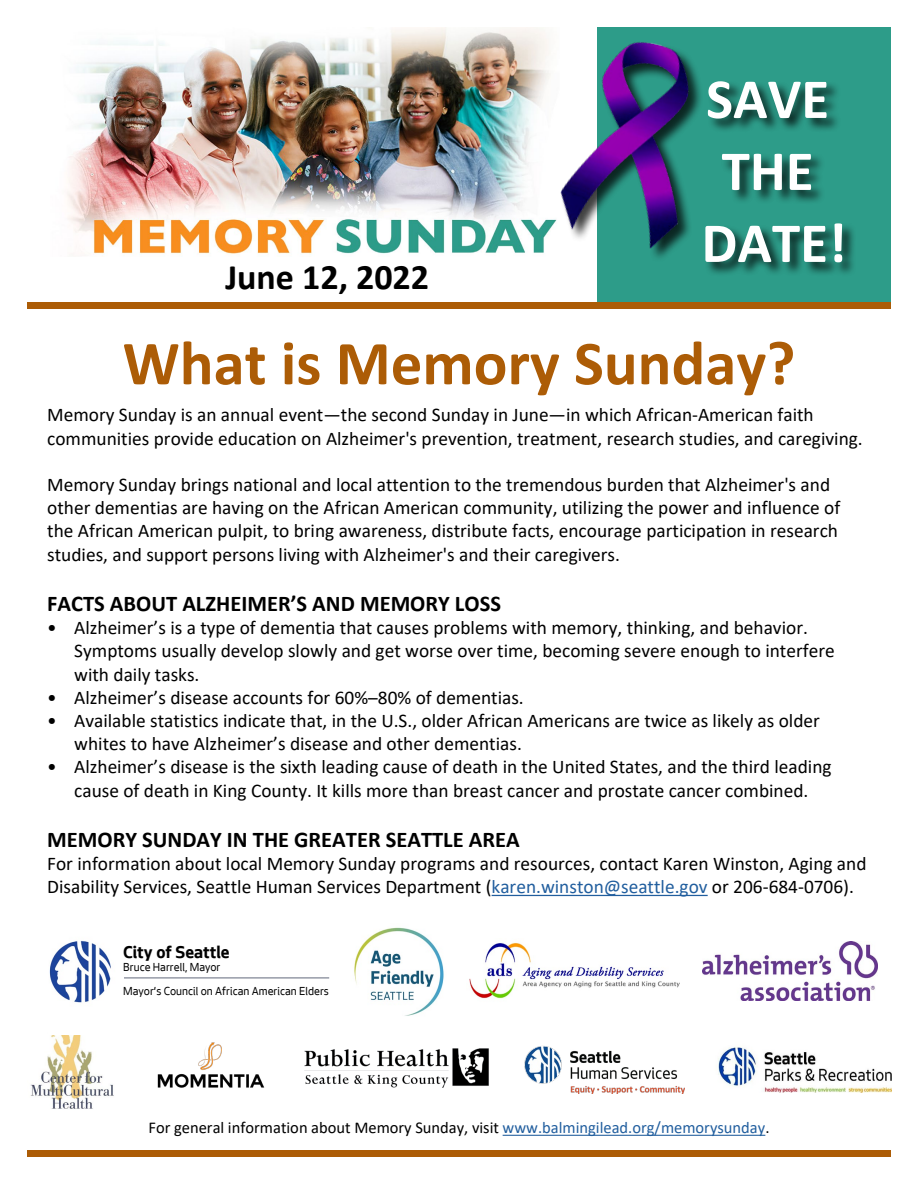
<style>
.page{position:relative;width:918px;height:1188px;background:#fff}
.page>*{position:absolute;margin:0;border:0;box-sizing:border-box;transform-origin:0 0}
.t1{font:700 63px "Calibri";color:#ac5c06}
.t2{font:700 57px/72px "Calibri";color:#fff;text-align:center}
.t3{font:700 36px "Calibri";color:#000}
.t4{font:700 22.5px "Calibri";color:#000}
.t5{font:19.35px/23.2px "Calibri";color:#000}
.t6{font:700 18px "Seattle Text";color:#000}
.t7{font:16.5px "Calibri";color:#000}
.t8{font:12px/23.4px "Seattle Text";color:#000}
.s1{color:#215e9e}
</style>
<div class="page">
<img style="left:67px;top:27px;width:444px;height:227px">
<div style="left:597px;top:27px;width:294px;height:276px;background:#2d9c89"></div>
<div style="left:704px;top:80px;width:153px;height:197px;background:#000;opacity:.75"></div>
<img style="left:511px;top:27px;width:248px;height:241px">
<div style="left:27px;top:1150px;width:864px;height:7px;background:#ac5c06"></div>
<div style="left:27px;top:302px;width:864px;height:7px;background:#ac5c06"></div>
<hr style="left:492px;top:895px;width:216px;height:1px;background:#215e9e">
<hr style="left:503px;top:1135px;width:262px;height:1px;background:#215e9e">
<img style="left:30px;top:1035px;width:84px;height:74px">
<img style="left:49px;top:940px;width:95px;height:63px">
<hr style="left:124px;top:978px;width:205px;height:1px;background:#61687b">
<img style="left:354px;top:927px;width:90px;height:89px">
<img style="left:304px;top:1048px;width:185px;height:39px">
<img style="left:469px;top:942px;width:211px;height:57px">
<img style="left:157px;top:1042px;width:108px;height:46px">
<img style="left:718px;top:1047px;width:173px;height:45px">
<img style="left:702px;top:942px;width:175px;height:59px">
<img style="left:524px;top:1046px;width:161px;height:48px">
<p class="t3" style="left:225px;top:252px;width:205px">June 12, 2022</p>
<p class="t2" style="left:702px;top:62px;width:147px">SAVE<br>THE<br>DATE!</p>
<h1 class="t1" style="left:123px;top:319px;width:674px">What is Memory Sunday?</h1>
<p class="t5" style="left:47px;top:403px;width:817px">Memory Sunday is an annual event—the second Sunday in June—in which African-American faith communities provide education on Alzheimer's prevention, treatment, research studies, and caregiving.</p>
<p class="t5" style="left:47px;top:472px;width:795px">Memory Sunday brings national and local attention to the tremendous burden that Alzheimer's and other dementias are having on the African American community, utilizing the power and influence of the African American pulpit, to bring awareness, distribute facts, encourage participation in research studies, and support persons living with Alzheimer's and their caregivers.</p>
<h3 class="t4" style="left:47px;top:587px;width:455px">FACTS ABOUT ALZHEIMER’S AND MEMORY LOSS</h3>
<p class="t5" style="left:74px;top:616px;width:762px;text-indent:-27px">• Alzheimer’s is a type of dementia that causes problems with memory, thinking, and behavior.<br>Symptoms usually develop slowly and get worse over time, becoming severe enough to interfere with daily tasks.</p>
<p class="t5" style="left:47px;top:685px;width:478px">• Alzheimer’s disease accounts for 60%–80% of dementias.</p>
<p class="t5" style="left:74px;top:708px;width:747px;text-indent:-27px">• Available statistics indicate that, in the U.S., older African Americans are twice as likely as older whites to have Alzheimer’s disease and other dementias.</p>
<p class="t5" style="left:47px;top:755px;width:786px;text-align:center">• Alzheimer’s disease is the sixth leading cause of death in the United States, and the third leading cause of death in King County. It kills more than breast cancer and prostate cancer combined.</p>
<h3 class="t4" style="left:47px;top:823px;width:474px">MEMORY SUNDAY IN THE GREATER SEATTLE AREA</h3>
<p class="t5" style="left:47px;top:852px;width:821px">For information about local Memory Sunday programs and resources, contact Karen Winston, Aging and<br>Disability Services, Seattle Human Services Department (<span class="s1">karen.winston@seattle.gov</span> or 206-684-0706).</p>
<p class="t6" style="left:123px;top:939px;width:108px">City of Seattle</p>
<p class="t8" style="left:123px;top:955px;width:207px">Bruce Harrell, Mayor<br>Mayor’s Council on African American Elders</p>
<p class="t7" style="left:148px;top:1116px;width:623px">For general information about Memory Sunday, visit <span class="s1">www.balmingilead.org/memorysunday</span>.</p>
</div>
